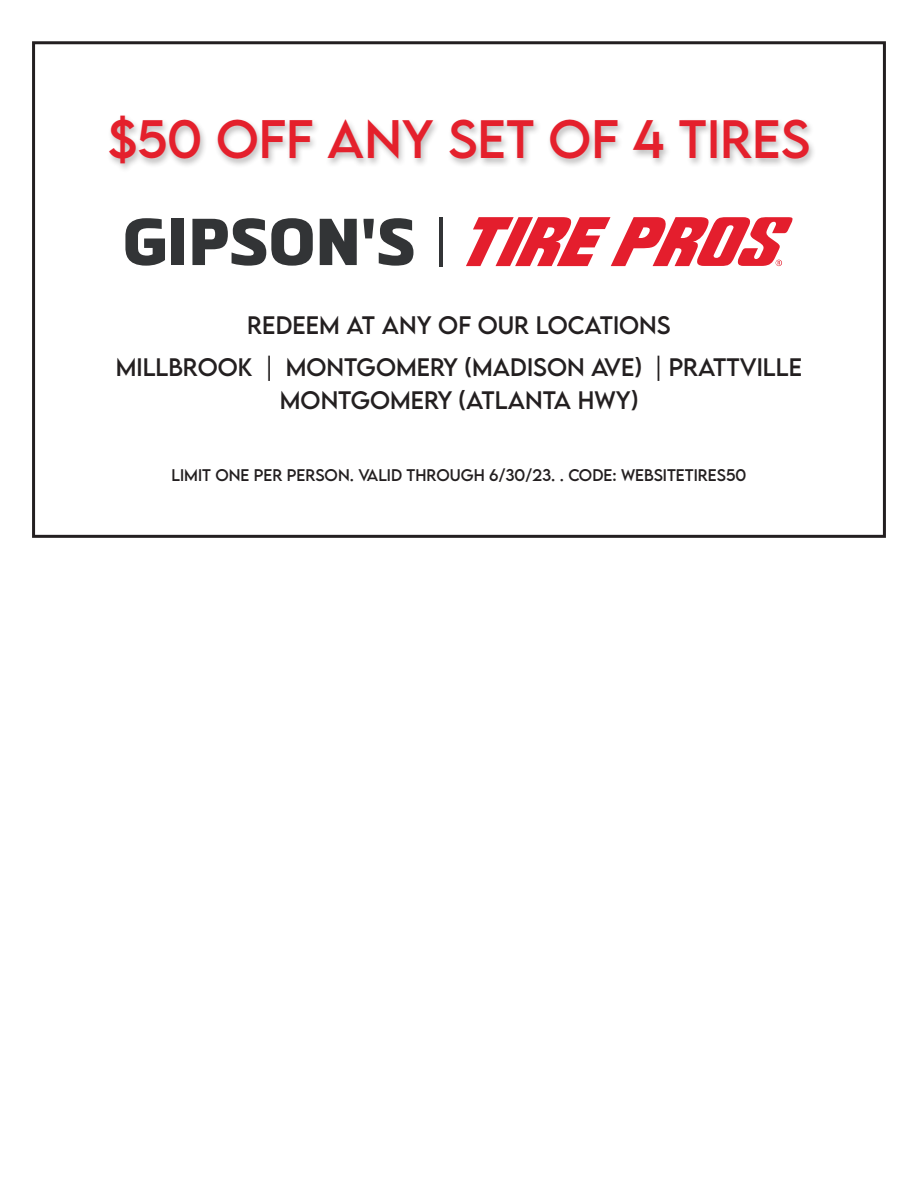
<style>
.page{position:relative;width:918px;height:1188px;background:#fff}
.page>*{position:absolute;margin:0;border:0;box-sizing:border-box;transform-origin:0 0}
.t1{font:48px "LEMONMILK";color:#e4202c}
.t2{font:22.5px "LEMONMILK";color:#231f20}
.t3{font:15px "LEMONMILK";color:#231f20}
</style>
<div class="page">
<div style="left:32px;top:41px;width:854px;height:497px;border:3px solid #231f20"></div>
<div style="left:106px;top:114px;width:711px;height:60px;background:#231f20;opacity:.3"></div>
<hr style="left:439px;top:217px;width:3px;height:50px;background:#323436">
<svg style="left:125px;top:218px;width:40px;height:48px"></svg>
<div style="left:172px;top:219px;width:12px;height:46px;background:#323436"></div>
<svg style="left:192px;top:218px;width:121px;height:48px"></svg>
<svg style="left:320px;top:219px;width:37px;height:46px"></svg>
<svg style="left:364px;top:218px;width:49px;height:48px"></svg>
<svg style="left:466px;top:217px;width:327px;height:49px"></svg>
<p class="t1" style="left:108px;top:108px;width:701px">$50 OFF ANY SET OF 4 TIRES</p>
<p class="t2" style="left:247px;top:311px;width:306px">REDEEM AT ANY OF OUR LOCA</p>
<p class="t2" style="left:600px;top:311px;width:71px">TIONS</p>
<p class="t2" style="left:116px;top:353px;width:688px">MILLBROOK | MONTGOMERY (MADISON AVE) | PRATTVILLE</p>
<p class="t2" style="left:280px;top:386px;width:360px">MONTGOMERY (ATLANTA HWY)</p>
<p class="t3" style="left:172px;top:465px;width:576px">LIMIT ONE PER PERSON. VALID THROUGH 6/30/23. . CODE: WEBSITETIRES50</p>
</div>
